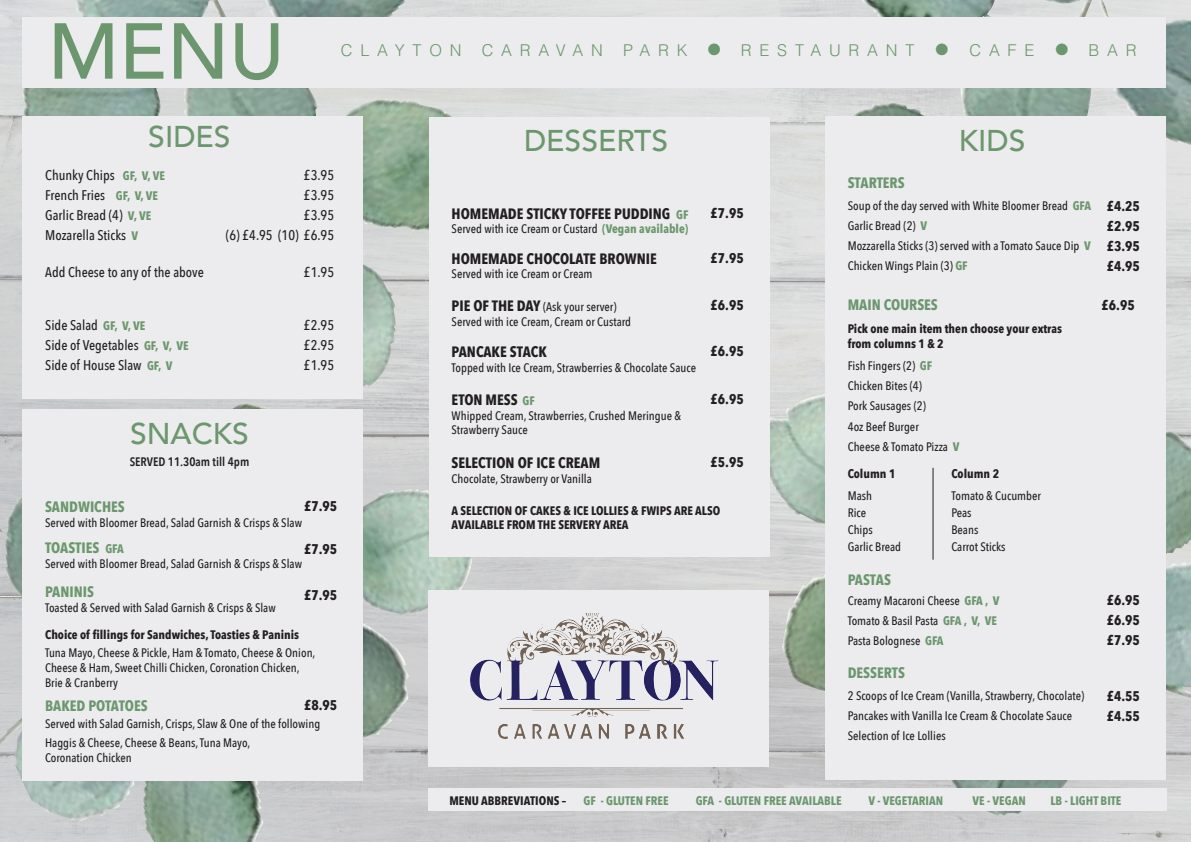
<style>
.page{position:relative;width:1191px;height:842px;background:#fff}
.page>*{position:absolute;margin:0;border:0;box-sizing:border-box;transform-origin:0 0}
.description_9_11{font:500 78.3px "Avenir";color:#6c976e}
.description_9_11-2{font:500 30px "Avenir";color:#6c976e}
.description_9_11-3{font:300 16.3px "Helvetica";letter-spacing:.48em;color:#6c976e}
.t1{font:700 15px "Avenir Next Condensed";color:#231f20}
.t2{font:700 15px "Avenir Next Condensed";color:#6c976e}
.t3{font:500 14px "Avenir Next Condensed";color:#231f20}
.t4{font:700 14px "Avenir Next Condensed";color:#231f20}
.t5{font:500 12.3px/14.8px "Avenir Next Condensed";color:#231f20}
.t6{font:700 12.3px/14.8px "Avenir Next Condensed";color:#231f20}
.t7{font:700 12.3px "Avenir Next Condensed";color:#6c976e}
.t8{font:600 12.3px "Avenir Next Condensed";color:#231f20}
.s1{font-weight:700;font-size:12.3px;color:#6c976e}
.s2{font-size:12.3px}
.s3{font-size:12.3px;color:#6c976e}
.s4{font-weight:700;color:#6c976e}
.s5{font-weight:700;font-size:15px}
</style>
<div class="page">
<img style="left:0;top:0;width:1191px;height:842px">
<img style="left:22px;top:0;width:383px;height:388px">
<img style="left:757px;top:391px;width:434px;height:425px">
<img style="left:829px;top:0;width:362px;height:377px">
<img style="left:0;top:443px;width:274px;height:399px">
<div style="left:23px;top:17px;width:1143px;height:71px;background:#ececee"></div>
<div style="left:23px;top:410px;width:340px;height:371px;background:#ececee"></div>
<div style="left:429px;top:117px;width:340px;height:439px;background:#ececee"></div>
<div style="left:428px;top:590px;width:340px;height:176px;background:#ececee"></div>
<img style="left:539px;top:613px;width:63px;height:21px">
<div style="left:23px;top:117px;width:340px;height:282px;background:#ececee"></div>
<div style="left:428px;top:788px;width:739px;height:23px;background:#ececee"></div>
<div style="left:825px;top:117px;width:340px;height:663px;background:#ececee"></div>
<hr style="left:932px;top:468px;width:1px;height:92px;background:#231f20">
<p class="description_9_11" style="left:48px;top:-16px;width:238px">MENU</p>
<p class="description_9_11-2" style="left:148px;top:110px;width:84px">SIDES</p>
<p class="description_9_11-3" style="left:341px;top:40px;width:575px">CLAYTON CARAVAN PARK ● RESTAURANT</p>
<p class="description_9_11-3" style="left:935px;top:40px;width:100px">● CAFE</p>
<p class="description_9_11-3" style="left:1055px;top:40px;width:83px">● BAR</p>
<p class="description_9_11-2" style="left:524px;top:115px;width:145px">DESSERTS</p>
<p class="description_9_11-2" style="left:958px;top:115px;width:68px">KIDS</p>
<p class="t3" style="left:45px;top:167px;width:121px">Chunky Chips <span class="s1">GF, V, VE</span></p>
<p class="t3" style="left:45px;top:187px;width:114px">French Fries <span class="s1">GF, V, VE</span></p>
<p class="t3" style="left:45px;top:207px;width:107px">Garlic Bread (4) <span class="s1">V, VE</span></p>
<p class="t3" style="left:45px;top:227px;width:94px">Mozarella Sticks <span class="s1">V</span></p>
<p class="t3" style="left:226px;top:227px;width:110px">(6) £4.95 (10) £6.95</p>
<p class="t3" style="left:45px;top:263px;width:160px">Add Cheese to any of the above</p>
<p class="t3" style="left:45px;top:317px;width:102px">Side Salad <span class="s1">GF, V, VE</span></p>
<p class="t3" style="left:45px;top:337px;width:145px">Side of Vegetables <span class="s1">GF, V, VE</span></p>
<p class="t3" style="left:45px;top:357px;width:129px">Side of House Slaw <span class="s1">GF, V</span></p>
<p class="t3" style="left:304px;top:167px;width:32px">£3.95</p>
<p class="t3" style="left:304px;top:187px;width:32px">£3.95</p>
<p class="t3" style="left:304px;top:207px;width:32px">£3.95</p>
<p class="t3" style="left:304px;top:263px;width:32px">£1.95</p>
<p class="t3" style="left:304px;top:317px;width:32px">£2.95</p>
<p class="t3" style="left:304px;top:337px;width:32px">£2.95</p>
<p class="t3" style="left:304px;top:357px;width:32px">£1.95</p>
<p class="description_9_11-2" style="left:130px;top:408px;width:120px">SNACKS</p>
<p class="t8" style="left:130px;top:451px;width:121px">SERVED 11.30am till 4pm</p>
<p class="t4" style="left:304px;top:497px;width:35px">£7.95</p>
<p class="t4" style="left:304px;top:540px;width:35px">£7.95</p>
<p class="t4" style="left:304px;top:587px;width:35px">£7.95</p>
<p class="t2" style="left:45px;top:497px;width:81px">SANDWICHES</p>
<p class="t5" style="left:45px;top:515px;width:258px">Served with Bloomer Bread, Salad Garnish &amp; Crisps &amp; Slaw</p>
<p class="t2" style="left:45px;top:538px;width:80px">TOASTIES <span class="s2">GFA</span></p>
<p class="t5" style="left:45px;top:556px;width:258px">Served with Bloomer Bread, Salad Garnish &amp; Crisps &amp; Slaw</p>
<p class="t2" style="left:45px;top:583px;width:50px">PANINIS</p>
<p class="t5" style="left:45px;top:600px;width:232px">Toasted &amp; Served with Salad Garnish &amp; Crisps &amp; Slaw</p>
<p class="t6" style="left:45px;top:627px;width:255px">Choice of fillings for Sandwiches, Toasties &amp; Paninis</p>
<p class="t5" style="left:45px;top:645px;width:272px">Tuna Mayo, Cheese &amp; Pickle, Ham &amp; Tomato, Cheese &amp; Onion,<br>Cheese &amp; Ham, Sweet Chilli Chicken, Coronation Chicken,<br>Brie &amp; Cranberry</p>
<p class="t2" style="left:45px;top:697px;width:104px">BAKED POTATOES</p>
<p class="t4" style="left:304px;top:696px;width:35px">£8.95</p>
<p class="t5" style="left:45px;top:716px;width:277px">Served with Salad Garnish, Crisps, Slaw &amp; One of the following</p>
<p class="t5" style="left:45px;top:735px;width:207px">Haggis &amp; Cheese, Cheese &amp; Beans, Tuna Mayo,</p>
<p class="t5" style="left:45px;top:750px;width:88px">Coronation Chicken</p>
<p class="t4" style="left:710px;top:204px;width:35px">£7.95</p>
<p class="t4" style="left:710px;top:249px;width:35px">£7.95</p>
<p class="t4" style="left:710px;top:297px;width:35px">£6.95</p>
<p class="t4" style="left:710px;top:342px;width:35px">£6.95</p>
<p class="t4" style="left:710px;top:390px;width:35px">£6.95</p>
<p class="t1" style="left:451px;top:204px;width:238px">HOMEMADE STICKY TOFFEE PUDDING <span class="s3">GF</span></p>
<p class="t5" style="left:451px;top:222px;width:238px">Served with ice Cream or Custard <span class="s4">(Vegan available)</span></p>
<p class="t1" style="left:451px;top:249px;width:207px">HOMEMADE CHOCOLATE BROWNIE</p>
<p class="t5" style="left:451px;top:267px;width:142px">Served with ice Cream or Cream</p>
<p class="t5" style="left:451px;top:299px;width:166px"><span class="s5">PIE OF THE DAY</span> (Ask your server)</p>
<p class="t5" style="left:451px;top:314px;width:181px">Served with ice Cream, Cream or Custard</p>
<p class="t1" style="left:451px;top:342px;width:97px">PANCAKE STACK</p>
<p class="t5" style="left:451px;top:360px;width:246px">Topped with Ice Cream, Strawberries &amp; Chocolate Sauce</p>
<p class="t1" style="left:451px;top:390px;width:85px">ETON MESS <span class="s3">GF</span></p>
<p class="t5" style="left:451px;top:408px;width:231px">Whipped Cream, Strawberries, Crushed Meringue &amp;<br>Strawberry Sauce</p>
<p class="t1" style="left:451px;top:454px;width:150px">SELECTION OF ICE CREAM</p>
<p class="t5" style="left:451px;top:471px;width:142px">Chocolate, Strawberry or Vanilla</p>
<p class="t6" style="left:451px;top:503px;width:270px">A SELECTION OF CAKES &amp; ICE LOLLIES &amp; FWIPS ARE ALSO<br>AVAILABLE FROM THE SERVERY AREA</p>
<p class="t4" style="left:710px;top:454px;width:35px">£5.95</p>
<p class="t2" style="left:847px;top:174px;width:58px">STARTERS</p>
<p class="t5" style="left:847px;top:199px;width:245px">Soup of the day served with White Bloomer Bread <span class="s4">GFA</span></p>
<p class="t5" style="left:847px;top:219px;width:81px">Garlic Bread (2) <span class="s4">V</span></p>
<p class="t5" style="left:847px;top:239px;width:245px">Mozzarella Sticks (3) served with a Tomato Sauce Dip <span class="s4">V</span></p>
<p class="t5" style="left:847px;top:259px;width:121px">Chicken Wings Plain (3) <span class="s4">GF</span></p>
<p class="t2" style="left:847px;top:296px;width:92px">MAIN COURSES</p>
<p class="t6" style="left:847px;top:321px;width:216px">Pick one main item then choose your extras from columns 1 &amp; 2</p>
<p class="t5" style="left:847px;top:359px;width:86px">Fish Fingers (2) <span class="s4">GF</span></p>
<p class="t5" style="left:847px;top:379px;width:76px">Chicken Bites (4)</p>
<p class="t5" style="left:847px;top:399px;width:80px">Pork Sausages (2)</p>
<p class="t5" style="left:847px;top:419px;width:73px">4oz Beef Burger</p>
<p class="t5" style="left:847px;top:439px;width:113px">Cheese &amp; Tomato Pizza <span class="s4">V</span></p>
<p class="t6" style="left:847px;top:466px;width:49px">Column 1</p>
<p class="t6" style="left:951px;top:466px;width:49px">Column 2</p>
<p class="t5" style="left:847px;top:488px;width:26px">Mash</p>
<p class="t5" style="left:847px;top:505px;width:20px">Rice</p>
<p class="t5" style="left:847px;top:522px;width:27px">Chips</p>
<p class="t5" style="left:847px;top:539px;width:55px">Garlic Bread</p>
<p class="t5" style="left:951px;top:488px;width:91px">Tomato &amp; Cucumber</p>
<p class="t5" style="left:951px;top:505px;width:22px">Peas</p>
<p class="t5" style="left:951px;top:522px;width:28px">Beans</p>
<p class="t5" style="left:951px;top:539px;width:56px">Carrot Sticks</p>
<p class="t2" style="left:847px;top:571px;width:45px">PASTAS</p>
<p class="t5" style="left:847px;top:593px;width:153px">Creamy Macaroni Cheese <span class="s4">GFA , V</span></p>
<p class="t5" style="left:847px;top:613px;width:151px">Tomato &amp; Basil Pasta <span class="s4">GFA , V, VE</span></p>
<p class="t5" style="left:847px;top:633px;width:97px">Pasta Bolognese <span class="s4">GFA</span></p>
<p class="t2" style="left:847px;top:663px;width:59px">DESSERTS</p>
<p class="t5" style="left:847px;top:688px;width:238px">2 Scoops of Ice Cream (Vanilla, Strawberry, Chocolate)</p>
<p class="t5" style="left:847px;top:708px;width:226px">Pancakes with Vanilla Ice Cream &amp; Chocolate Sauce</p>
<p class="t5" style="left:847px;top:728px;width:99px">Selection of Ice Lollies</p>
<p class="t4" style="left:1106px;top:197px;width:35px">£4.25</p>
<p class="t4" style="left:1106px;top:217px;width:35px">£2.95</p>
<p class="t4" style="left:1106px;top:237px;width:35px">£3.95</p>
<p class="t4" style="left:1106px;top:257px;width:35px">£4.95</p>
<p class="t4" style="left:1101px;top:297px;width:35px">£6.95</p>
<p class="t4" style="left:1106px;top:591px;width:35px">£6.95</p>
<p class="t4" style="left:1106px;top:611px;width:35px">£6.95</p>
<p class="t4" style="left:1106px;top:631px;width:35px">£7.95</p>
<p class="t4" style="left:1106px;top:688px;width:35px">£4.55</p>
<p class="t4" style="left:1106px;top:708px;width:35px">£4.55</p>
<p class="t6" style="left:449px;top:793px;width:118px">MENU ABBREVIATIONS –</p>
<p class="t7" style="left:583px;top:793px;width:87px">GF - GLUTEN FREE</p>
<p class="t7" style="left:695px;top:793px;width:147px">GFA - GLUTEN FREE AVAILABLE</p>
<p class="t7" style="left:868px;top:793px;width:76px">V - VEGETARIAN</p>
<p class="t7" style="left:972px;top:793px;width:55px">VE - VEGAN</p>
<p class="t7" style="left:1050px;top:793px;width:73px">LB - LIGHT BITE</p>
</div>
